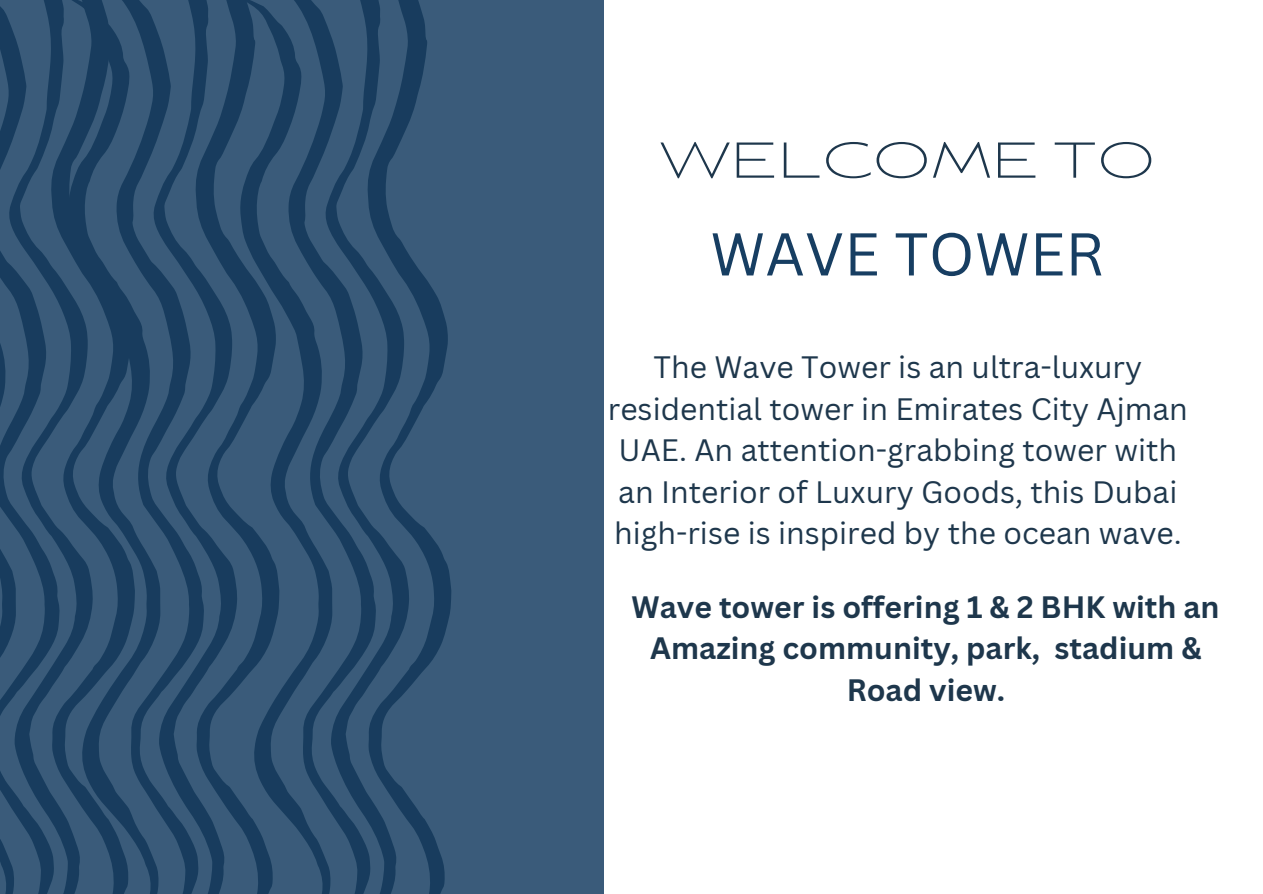
<style>
.page{position:relative;width:1263px;height:894px;background:#fff}
.page>*{position:absolute;margin:0;border:0;box-sizing:border-box;transform-origin:0 0}
.t1{font:58.95px "Canva Sans";color:#173e62}
.t2{font:200 expanded 50.25px "Balgin";color:#1e374c}
.t3{font:30.15px/41.4px "Canva Sans";color:#1e374c;text-align:center}
.t4{font:700 30.15px/41.4px "Canva Sans";color:#1e374c;text-align:center}
</style>
<div class="page">
<svg style="left:0;top:0;width:603px;height:893px;background:#2f5171"></svg>
<h2 class="t2" style="left:659px;top:140px;width:497px">WELCOME TO</h2>
<h1 class="t1" style="left:710px;top:212px;width:395px">WAVE TOWER</h1>
<p class="t3" style="left:608px;top:345px;width:582px">The Wave Tower is an ultra-luxury residential tower in Emirates City Ajman UAE. An attention-grabbing tower with an Interior of Luxury Goods, this Dubai high-rise is inspired by the ocean wave.</p>
<p class="t4" style="left:632px;top:585px;width:589px">Wave tower is offering 1 &amp; 2 BHK with an<br>Amazing community, park, stadium &amp;<br>Road view.</p>
</div>
